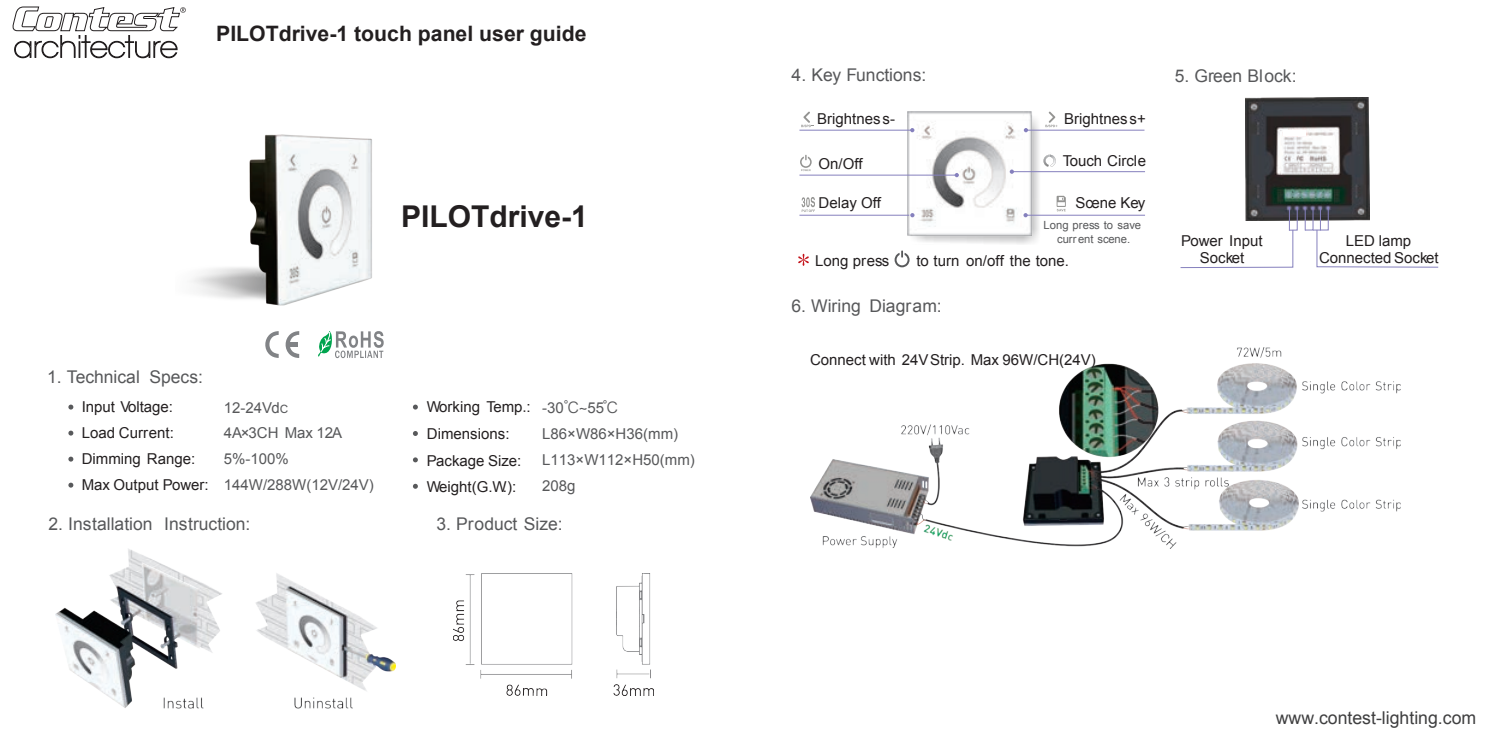
<style>
.page{position:relative;width:1489px;height:745px;background:#fff}
.page>*{position:absolute;margin:0;border:0;box-sizing:border-box;transform-origin:0 0}
.t1{font:700 30px "Arial";color:#231f20}
.t2{font:700 21.25px "Arial";color:#231f20}
.t3{font:17.75px "Arial";color:#3f3f40}
.t4{font:17.5px "Arial";color:#57585a}
.t5{font:15px/25.8px "Arial";color:#231f20}
.t6{font:15px/25.8px "Arial";color:#57585a}
.t7{font:11.25px/14.5px "Arial";color:#57585a;text-align:center}
.s1{font-family:"Hiragino Sans GB W3"}
</style>
<div class="page">
<img style="left:907px;top:111px;width:133px;height:133px">
<svg style="left:68px;top:404px;width:5px;height:5px"></svg>
<svg style="left:68px;top:482px;width:5px;height:5px"></svg>
<svg style="left:68px;top:456px;width:5px;height:5px"></svg>
<svg style="left:68px;top:430px;width:5px;height:5px"></svg>
<hr style="left:799px;top:130px;width:112px;height:1px;background:#8580bd">
<hr style="left:799px;top:215px;width:110px;height:1px;background:#8580bd">
<hr style="left:1026px;top:215px;width:118px;height:1px;background:#8580bd">
<hr style="left:1026px;top:130px;width:118px;height:1px;background:#8580bd">
<hr style="left:1011px;top:171px;width:133px;height:1px;background:#8580bd">
<hr style="left:799px;top:174px;width:156px;height:1px;background:#8580bd">
<svg style="left:1043px;top:154px;width:12px;height:13px"></svg>
<img style="left:810px;top:347px;width:590px;height:200px">
<img style="left:1245px;top:98px;width:124px;height:122px">
<svg style="left:1180px;top:206px;width:117px;height:62px"></svg>
<svg style="left:1304px;top:206px;width:134px;height:62px"></svg>
<svg style="left:798px;top:253px;width:11px;height:13px"></svg>
<svg style="left:894px;top:250px;width:15px;height:17px"></svg>
<svg style="left:954px;top:173px;width:4px;height:4px"></svg>
<svg style="left:910px;top:213px;width:4px;height:4px"></svg>
<svg style="left:910px;top:128px;width:4px;height:4px"></svg>
<svg style="left:1023px;top:128px;width:5px;height:4px"></svg>
<svg style="left:1009px;top:169px;width:4px;height:5px"></svg>
<svg style="left:1023px;top:213px;width:4px;height:4px"></svg>
<img style="left:56px;top:549px;width:339px;height:160px">
<svg style="left:265px;top:331px;width:34px;height:27px"></svg>
<hr style="left:288px;top:342px;width:10px;height:4px;background:#818386">
<svg style="left:318px;top:331px;width:65px;height:27px"></svg>
<svg style="left:413px;top:404px;width:5px;height:5px"></svg>
<svg style="left:413px;top:457px;width:5px;height:5px"></svg>
<svg style="left:413px;top:483px;width:5px;height:5px"></svg>
<svg style="left:413px;top:431px;width:5px;height:4px"></svg>
<svg style="left:1056px;top:196px;width:9px;height:15px"></svg>
<svg style="left:1045px;top:111px;width:12px;height:16px"></svg>
<svg style="left:801px;top:111px;width:12px;height:16px"></svg>
<svg style="left:800px;top:155px;width:11px;height:16px"></svg>
<svg style="left:801px;top:197px;width:14px;height:15px"></svg>
<img style="left:191px;top:134px;width:181px;height:171px">
<img style="left:453px;top:573px;width:200px;height:121px">
<svg style="left:12px;top:6px;width:174px;height:52px"></svg>
<div style="left:1282px;top:130px;width:23px;height:6px;background:#fff"></div>
<h2 class="t2" style="left:216px;top:19px;width:372px">PILOTdrive-1 touch panel user guide</h2>
<h1 class="t1" style="left:401px;top:196px;width:188px">PILOTdrive-1</h1>
<p class="t4" style="left:47px;top:365px;width:157px">1. Technical Specs:</p>
<p class="t5" style="left:82px;top:394px;width:128px">Input Voltage:<br>Load Current:<br>Dimming Range:<br>Max Output Power:</p>
<p class="t6" style="left:224px;top:394px;width:152px">12-24V <span class="s1">c<br></span>4A 3CH Max 12A<br>5%-100%<br>144W/288W(12V/24V)</p>
<p class="t6" style="left:271px;top:394px;width:10px">d</p>
<p class="t6" style="left:241px;top:420px;width:10px">×</p>
<p class="t5" style="left:427px;top:394px;width:105px;line-height:26.5px">Working Temp<span class="s1">.</span>:<br>Dimensions:<br>Package Size:<br>Weight(G.W.):</p>
<p class="t6" style="left:542px;top:395px;width:154px">-30<span class="s1">℃~</span>55<span class="s1">℃<br></span>L86×W86×H36(mm)<br>L113×W112×H50(mm)<br>208g</p>
<p class="t4" style="left:48px;top:512px;width:203px">2. Installation Instruction:</p>
<p class="t4" style="left:436px;top:512px;width:128px">3. Product Size:</p>
<p class="t4" style="left:791px;top:64px;width:136px">4. Key Functions:</p>
<p class="t4" style="left:1174px;top:64px;width:123px">5. Green Block:</p>
<p class="t5" style="left:817px;top:105px;width:79px">Brightness-</p>
<p class="t5" style="left:818px;top:150px;width:46px">On/Off</p>
<p class="t5" style="left:1064px;top:106px;width:83px">Brightness+</p>
<p class="t5" style="left:1062px;top:148px;width:85px">Touch Circle</p>
<p class="t5" style="left:818px;top:190px;width:64px">Delay Off</p>
<p class="t5" style="left:1075px;top:190px;width:71px">Scene Key</p>
<p class="t7" style="left:1043px;top:217px;width:99px">Long press to save current scene.</p>
<p class="t5" style="left:815px;top:247px;width:76px">Long press</p>
<p class="t5" style="left:916px;top:247px;width:154px">to turn on/off the tone.</p>
<p class="t4" style="left:791px;top:294px;width:152px">6. Wiring Diagram:</p>
<p class="t5" style="left:810px;top:346px;width:287px">Connect with 24V Strip. Max 96W/CH(24V)</p>
<p class="t5" style="left:1181px;top:232px;width:83px;line-height:17.2px;text-align:center">Power Input<br>Socket</p>
<p class="t5" style="left:1318px;top:232px;width:121px;line-height:16.8px;text-align:center">LED lamp<br>Connected Socket</p>
<p class="t3" style="left:1275px;top:705px;width:202px">www.contest-lighting.com</p>
</div>
